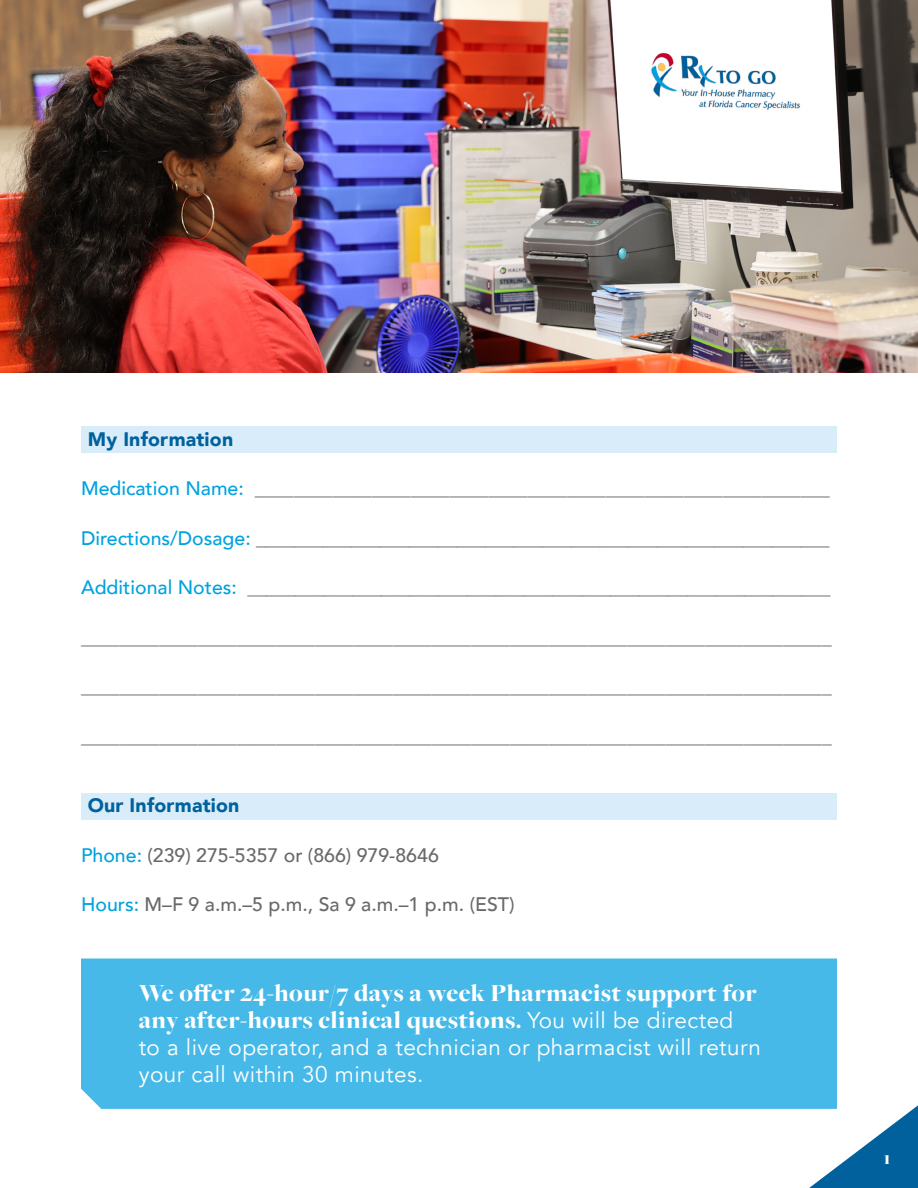
<style>
.page{position:relative;width:918px;height:1188px;background:#fff}
.page>*{position:absolute;margin:0;border:0;box-sizing:border-box;transform-origin:0 0}
.t1{font:900 25.5px/27px "Freight Big Pro";letter-spacing:.02em;color:#fff}
.t2{font:22.5px/27px "Avenir";letter-spacing:.02em;color:#fff}
.Subhead1{font:500 19.5px "Avenir";color:#69696c}
.Headers_1{font:900 19.5px "Avenir";letter-spacing:.01em;color:#00619c}
.t3{font:900 18px "Freight Big Pro";color:#fff}
.s1{color:#00a2df}
.s2{font-family:"Avenir";font-weight:400;font-size:22.5px}
</style>
<div class="page">
<svg style="left:809px;top:1105px;width:109px;height:83px"></svg>
<div style="left:81px;top:426px;width:756px;height:27px;background:#d8ecf9"></div>
<div style="left:81px;top:793px;width:756px;height:26px;background:#d8ecf9"></div>
<div style="left:81px;top:958px;width:756px;height:151px;background:#46b9e8"></div>
<img style="left:0;top:0;width:918px;height:373px">
<p class="Headers_1" style="left:88px;top:422px;width:147px">My Information</p>
<p class="Subhead1" style="left:81px;top:471px;width:750px"><span class="s1">Medication Name:</span> ___________________________________________________________</p>
<p class="Subhead1" style="left:81px;top:521px;width:750px"><span class="s1">Directions/Dosage:</span> ____________________________________________________________</p>
<p class="Subhead1" style="left:81px;top:570px;width:751px"><span class="s1">Additional Notes:</span> _____________________________________________________________</p>
<p class="Subhead1" style="left:81px;top:620px;width:752px">_____________________________________________________________________________</p>
<p class="Subhead1" style="left:81px;top:669px;width:752px">_____________________________________________________________________________</p>
<p class="Subhead1" style="left:81px;top:719px;width:752px">_____________________________________________________________________________</p>
<p class="Headers_1" style="left:88px;top:789px;width:153px">Our Information</p>
<p class="Subhead1" style="left:81px;top:838px;width:359px"><span class="s1">Phone:</span> (239) 275-5357 or (866) 979-8646</p>
<p class="Subhead1" style="left:81px;top:888px;width:435px"><span class="s1">Hours:</span> M–F 9 a.m.–5 p.m., Sa 9 a.m.–1 p.m. (EST)</p>
<p class="t1" style="left:139px;top:979px;width:620px">We offer 24-hour/7 days a week Pharmacist support for any after-hours clinical questions. <span class="s2">You will be directed</span></p>
<p class="t2" style="left:139px;top:1034px;width:624px">to a live operator, and a technician or pharmacist will return your call within 30 minutes.</p>
<p class="t3" style="left:884px;top:1147px;width:8px">1</p>
</div>
